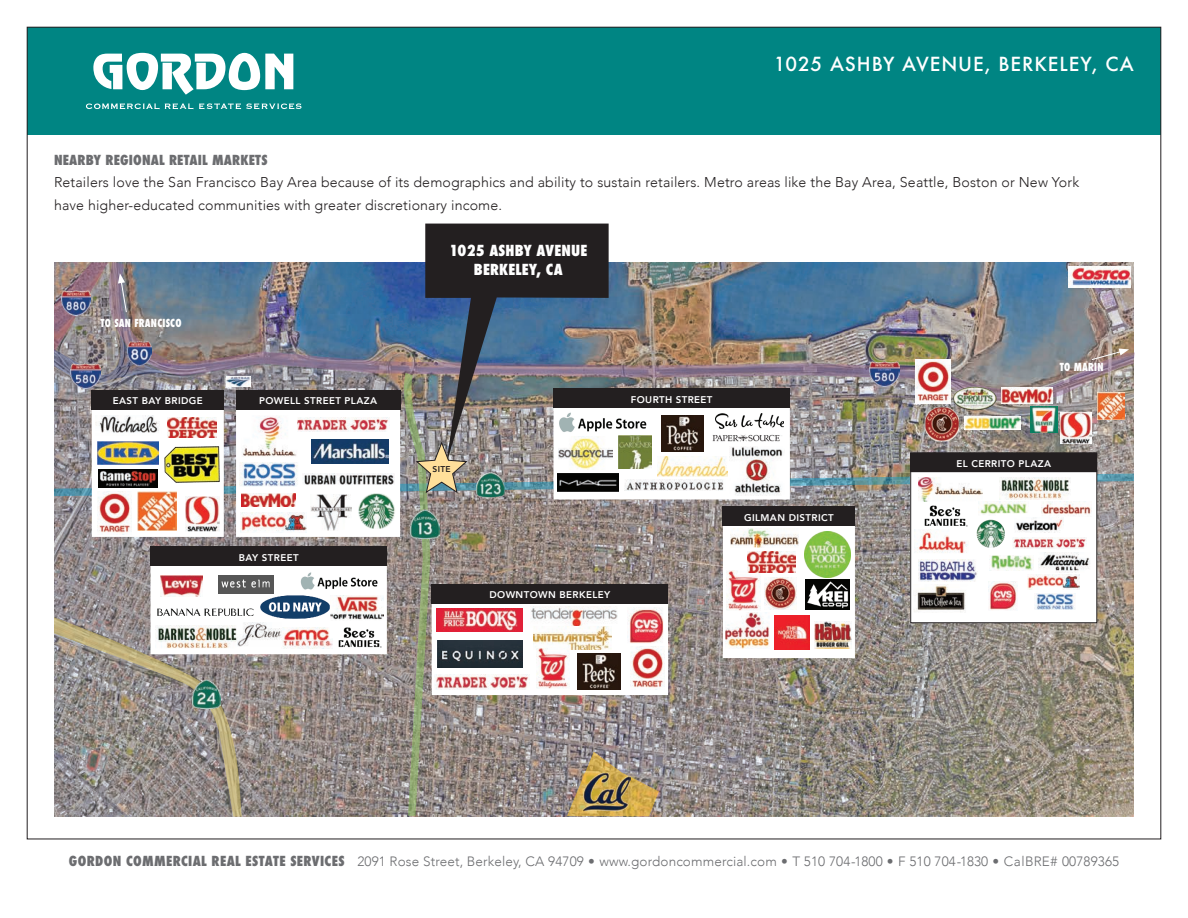
<style>
.page{position:relative;width:1188px;height:918px;background:#fff}
.page>*{position:absolute;margin:0;border:0;box-sizing:border-box;transform-origin:0 0}
.t1{font:500 18.9px "Futura";letter-spacing:.05em;color:#fff}
.t2{font:800 condensed 14.85px/19.2px "Futura";letter-spacing:.01em;color:#fff;text-align:center}
.t3{font:300 14.1px/22.5px "Avenir";letter-spacing:.01em;color:#231f20}
.t4{font:300 13.5px "Avenir";letter-spacing:.01em;color:#6c6d70}
.t5{font:800 condensed 13.5px "Futura";letter-spacing:.01em;color:#6c6d70}
.t6{font:800 condensed 10.8px "Futura";letter-spacing:.025em;color:#fff;scale:.89 1}
.t7{font:800 9.75px "Avenir";letter-spacing:.04em;color:#fff}
.t8{font:800 8.4px "Avenir";color:#231f20}
.s1{font-family:"Futura";font-weight:800;font-stretch:condensed}
</style>
<div class="page">
<div style="left:27px;top:27px;width:1134px;height:108px;background:#008583"></div>
<svg style="left:86px;top:103px;width:216px;height:6px"></svg>
<svg style="left:93px;top:53px;width:200px;height:42px"></svg>
<div style="left:425px;top:224px;width:184px;height:39px;background:#231f20"></div>
<img style="left:54px;top:263px;width:1081px;height:554px">
<img style="left:476px;top:472px;width:28px;height:25px">
<h1 class="t1" style="left:774px;top:51px;width:362px">1025 ASHBY AVENUE, BERKELEY, CA</h1>
<p class="t5" style="left:54px;top:150px;width:215px">NEARBY REGIONAL RETAIL MARKETS</p>
<p class="t3" style="left:54px;top:171px;width:1027px">Retailers love the San Francisco Bay Area because of its demographics and ability to sustain retailers. Metro areas like the Bay Area, Seattle, Boston or New York have higher-educated communities with greater discretionary income.</p>
<p class="t6" style="left:100px;top:316px;width:93px">TO SAN FRANCISCO</p>
<p class="t7" style="left:113px;top:393px;width:92px">EAST BAY BRIDGE</p>
<p class="t7" style="left:259px;top:393px;width:120px">POWELL STREET PLAZA</p>
<p class="t7" style="left:239px;top:550px;width:61px">BAY STREET</p>
<p class="t2" style="left:449px;top:241px;width:140px">1025 ASHBY AVENUE<br>BERKELEY, CA</p>
<p class="t8" style="left:433px;top:463px;width:20px">SITE</p>
<p class="t7" style="left:631px;top:392px;width:83px">FOURTH STREET</p>
<p class="t7" style="left:489px;top:587px;width:122px">DOWNTOWN BERKELEY</p>
<p class="t7" style="left:744px;top:510px;width:91px">GILMAN DISTRICT</p>
<p class="t6" style="left:1060px;top:359px;width:51px">TO MARIN</p>
<p class="t7" style="left:956px;top:456px;width:96px">EL CERRITO PLAZA</p>
<p class="t4" style="left:69px;top:853px;width:1052px"><span class="s1">GORDON COMMERCIAL REAL ESTATE SERVICES</span> 2091 Rose Street, Berkeley, CA 94709 • www.gordoncommercial.com • T 510 704-1800 • F 510 704-1830 • CalBRE# 00789365</p>
</div>
